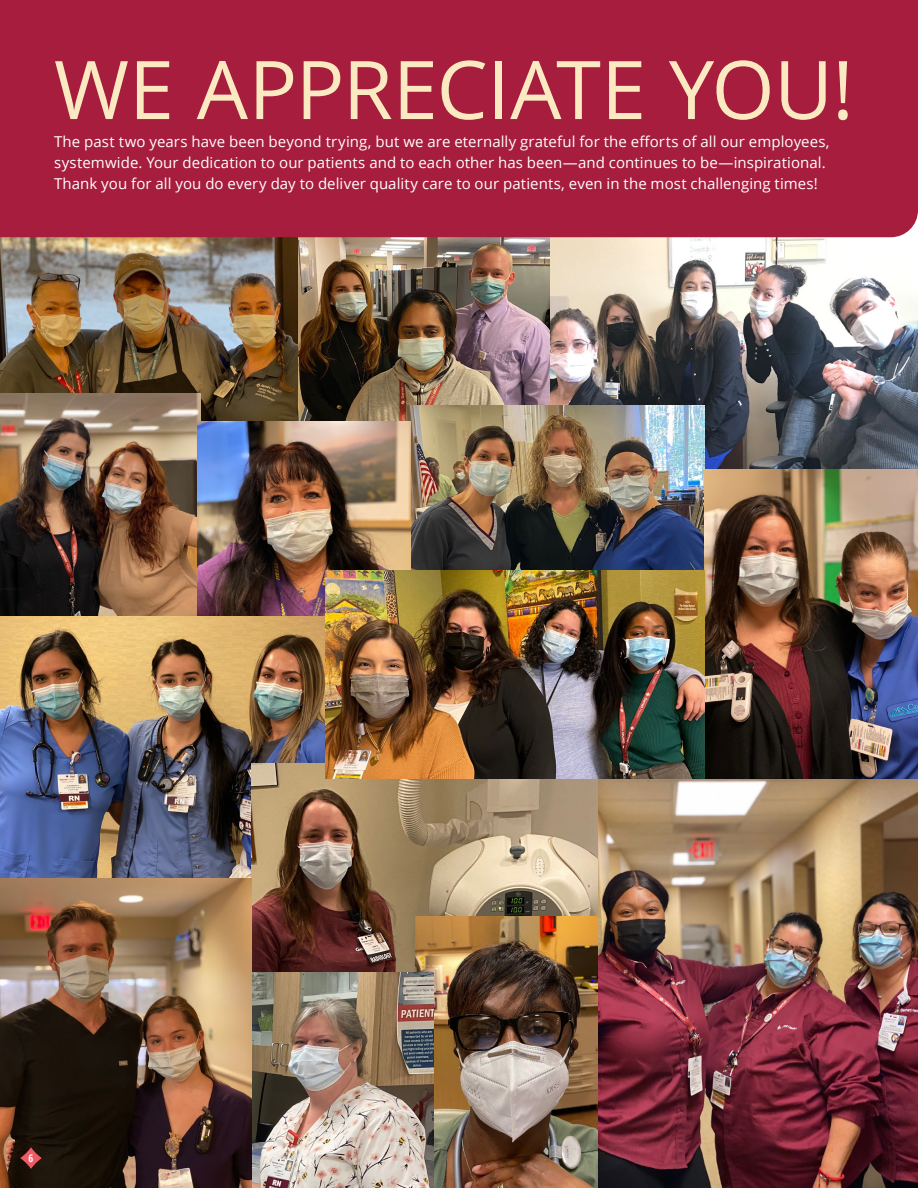
<style>
.page{position:relative;width:918px;height:1188px;background:#fff}
.page>*{position:absolute;margin:0;border:0;box-sizing:border-box;transform-origin:0 0}
.t1{font:81px "Open Sans";letter-spacing:-.01em;color:#fbe9c2}
.t2{font:15px/21px "Open Sans";letter-spacing:.005em;color:#fff}
.t3{font:700 condensed 10.5px "Open Sans";color:#fff}
</style>
<div class="page">
<img style="left:597px;top:778px;width:321px;height:410px">
<img style="left:0;top:237px;width:299px;height:184px">
<img style="left:549px;top:237px;width:369px;height:233px">
<img style="left:299px;top:237px;width:250px;height:184px">
<div style="left:0;top:0;width:918px;height:237px;background:#a71d3e"></div>
<img style="left:407px;top:406px;width:297px;height:165px">
<img style="left:704px;top:470px;width:214px;height:308px">
<img style="left:0;top:394px;width:200px;height:222px">
<img style="left:197px;top:421px;width:214px;height:195px">
<img style="left:0;top:616px;width:326px;height:263px">
<img style="left:251px;top:763px;width:346px;height:210px">
<img style="left:326px;top:571px;width:378px;height:207px">
<img style="left:415px;top:916px;width:182px;height:272px">
<img style="left:251px;top:973px;width:183px;height:215px">
<img style="left:0;top:879px;width:251px;height:309px">
<svg style="left:21px;top:1148px;width:20px;height:21px"></svg>
<p class="t1" style="left:54px;top:34px;width:801px">WE APPRECIATE YOU!</p>
<p class="t2" style="left:54px;top:130px;width:777px">The past two years have been beyond trying, but we are eternally grateful for the efforts of all our employees, systemwide. Your dedication to our patients and to each other has been—and continues to be—inspirational.<br>Thank you for all you do every day to deliver quality care to our patients, even in the most challenging times!</p>
<p class="t3" style="left:29px;top:1151px;width:6px">6</p>
</div>
